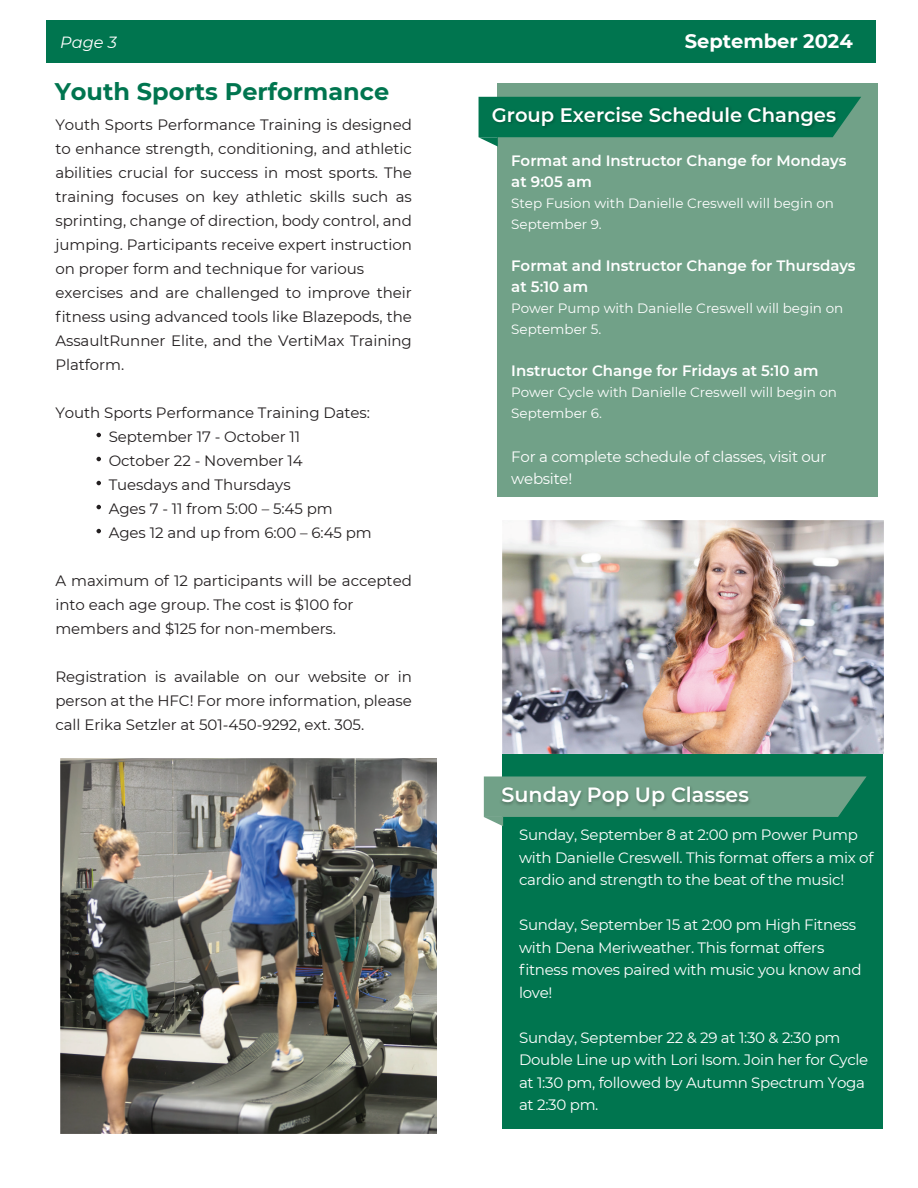
<style>
.page{position:relative;width:918px;height:1188px;background:#fff}
.page>*{position:absolute;margin:0;border:0;box-sizing:border-box;transform-origin:0 0}
.t1{font:700 24px "Montserrat";color:#00754f}
.t2{font:600 20.55px "Montserrat";color:#fff}
.t3{font:600 19.5px "Montserrat";color:#fff}
.t4{font:700 19.35px "Montserrat";color:#fff}
.t5{font:italic 16.2px "Montserrat";color:#fff}
.t6{font:15px/24px "Montserrat";letter-spacing:-.005em;color:#231f20}
.t7{font:15px/22.5px "Montserrat";letter-spacing:-.02em;color:#fff}
.t8{font:600 15px/21px "Montserrat";color:#fff}
.t9{font:13.5px/21px "Montserrat";color:#fff}
</style>
<div class="page">
<div style="left:47px;top:20px;width:829px;height:43px;background:#00754f"></div>
<svg style="left:97px;top:433px;width:4px;height:4px"></svg>
<div style="left:503px;top:753px;width:380px;height:376px;background:#00754f"></div>
<svg style="left:484px;top:776px;width:383px;height:50px"></svg>
<img style="left:499px;top:781px;width:328px;height:33px">
<div style="left:497px;top:83px;width:381px;height:414px;background:#71a188"></div>
<svg style="left:479px;top:97px;width:382px;height:50px"></svg>
<img style="left:488px;top:102px;width:373px;height:31px">
<svg style="left:97px;top:457px;width:4px;height:4px"></svg>
<svg style="left:97px;top:481px;width:4px;height:4px"></svg>
<svg style="left:97px;top:505px;width:4px;height:4px"></svg>
<svg style="left:97px;top:529px;width:4px;height:4px"></svg>
<img style="left:61px;top:758px;width:375px;height:376px">
<img style="left:503px;top:521px;width:380px;height:233px">
<p class="t5" style="left:60px;top:32px;width:58px">Page 3</p>
<p class="t4" style="left:685px;top:27px;width:170px">September 2024</p>
<h1 class="t1" style="left:55px;top:74px;width:336px">Youth Sports Performance</h1>
<p class="t6" style="left:55px;top:113px;width:358px">Youth Sports Performance Training is designed to enhance strength, conditioning, and athletic abilities crucial for success in most sports. The training focuses on key athletic skills such as sprinting, change of direction, body control, and jumping. Participants receive expert instruction on proper form and technique for various exercises and are challenged to improve their fitness using advanced tools like Blazepods, the AssaultRunner Elite, and the VertiMax Training Platform.</p>
<p class="t6" style="left:109px;top:401px;width:265px;text-indent:-53px">Youth Sports Performance Training Dates:<br>September 17 - October 11<br>October 22 - November 14<br>Tuesdays and Thursdays<br>Ages 7 - 11 from 5:00 – 5:45 pm<br>Ages 12 and up from 6:00 – 6:45 pm</p>
<p class="t6" style="left:55px;top:569px;width:358px">A maximum of 12 participants will be accepted into each age group. The cost is $100 for members and $125 for non-members.</p>
<p class="t6" style="left:55px;top:665px;width:358px;text-align:justify">Registration is available on our website or in person at the HFC! For more information, please call Erika Setzler at 501-450-9292, ext. 305.</p>
<h3 class="t3" style="left:492px;top:101px;width:346px">Group Exercise Schedule Changes</h3>
<p class="t8" style="left:511px;top:150px;width:337px">Format and Instructor Change for Mondays at 9:05 am</p>
<p class="t9" style="left:511px;top:192px;width:324px">Step Fusion with Danielle Creswell will begin on<br>September 9.</p>
<p class="t8" style="left:511px;top:255px;width:346px">Format and Instructor Change for Thursdays at 5:10 am</p>
<p class="t9" style="left:511px;top:297px;width:333px">Power Pump with Danielle Creswell will begin on<br>September 5.</p>
<p class="t8" style="left:511px;top:360px;width:309px">Instructor Change for Fridays at 5:10 am</p>
<p class="t9" style="left:511px;top:381px;width:327px">Power Cycle with Danielle Creswell will begin on<br>September 6.</p>
<p class="t7" style="left:511px;top:445px;width:317px">For a complete schedule of classes, visit our website!</p>
<h2 class="t2" style="left:502px;top:780px;width:249px">Sunday Pop Up Classes</h2>
<p class="t7" style="left:519px;top:823px;width:356px">Sunday, September 8 at 2:00 pm Power Pump with Danielle Creswell. This format offers a mix of cardio and strength to the beat of the music!</p>
<p class="t7" style="left:519px;top:913px;width:344px">Sunday, September 15 at 2:00 pm High Fitness with Dena Meriweather. This format offers fitness moves paired with music you know and love!</p>
<p class="t7" style="left:519px;top:1026px;width:351px">Sunday, September 22 &amp; 29 at 1:30 &amp; 2:30 pm Double Line up with Lori Isom. Join her for Cycle at 1:30 pm, followed by Autumn Spectrum Yoga at 2:30 pm.</p>
</div>
